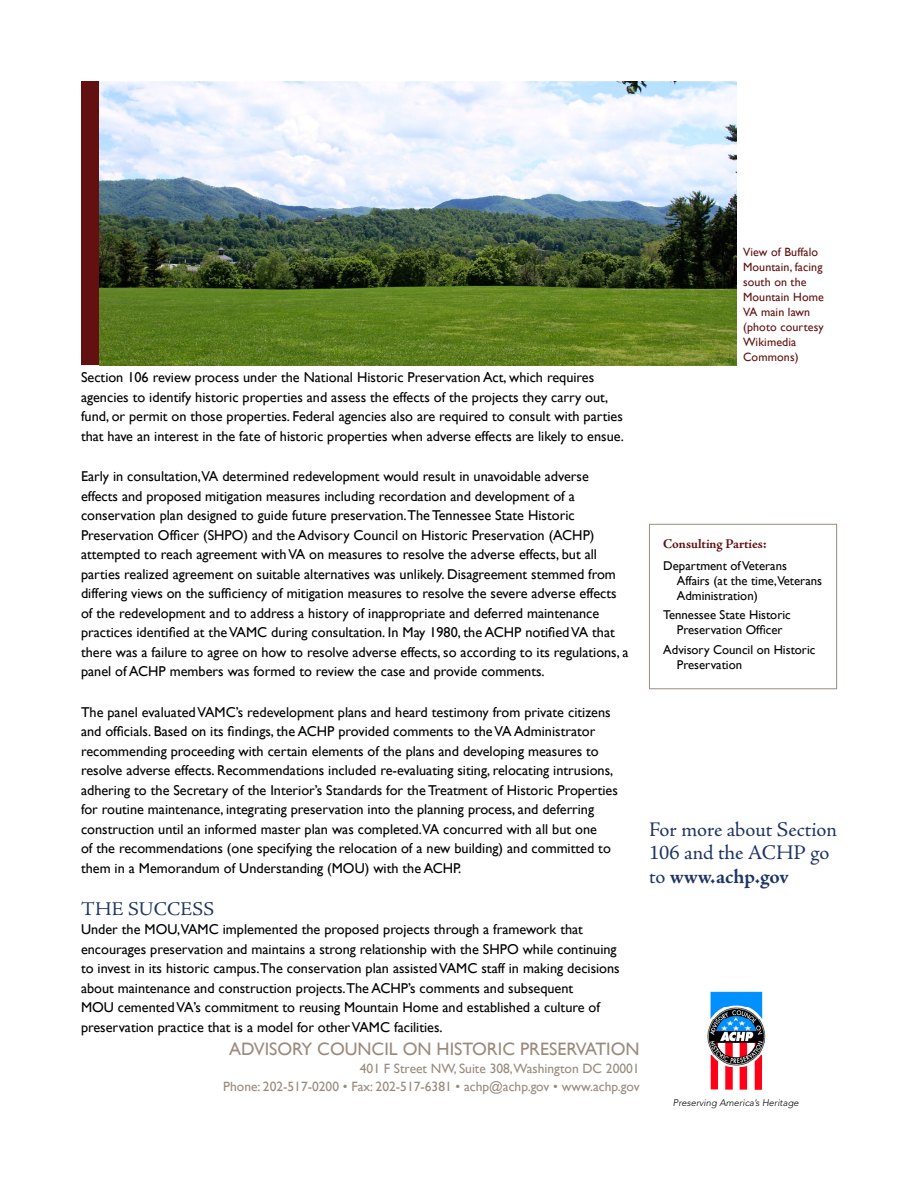
<style>
.page{position:relative;width:918px;height:1188px;background:#fff}
.page>*{position:absolute;margin:0;border:0;box-sizing:border-box;transform-origin:0 0}
.t1{font:20.85px/23.5px "Adobe Jenson Pro";letter-spacing:-.005em;color:#1e3564}
.t2{font:700 20.85px "Adobe Jenson Pro";letter-spacing:-.005em;color:#1e3564}
.t3{font:19.5px "Adobe Jenson Pro";letter-spacing:.015em;color:#1e3564}
.t4{font:18px "Gill Sans";color:#9a8b7d}
.t5{font:14.25px/19.5px "Gill Sans";color:#000}
.t6{font:13.5px/18px "Gill Sans";color:#9a8b7d;text-align:right}
.t7{font:700 13.5px "Adobe Jenson Pro";letter-spacing:-.005em;color:#621010}
.t8{font:12.75px/15px "Gill Sans";color:#000}
.t9{font:12px/15px "Gill Sans";letter-spacing:.01em;color:#621010}
.t10{font:italic 300 9.45px "Avenir";color:#000}
.s1{font-weight:400}
</style>
<div class="page">
<img style="left:707px;top:991px;width:59px;height:99px">
<img style="left:99px;top:82px;width:637px;height:283px">
<div style="left:81px;top:81px;width:18px;height:284px;background:#621010"></div>
<div style="left:649px;top:524px;width:188px;height:165px;border:1px solid #9a8b7d"></div>
<p class="t5" style="left:81px;top:368px;width:545px">Section 106 review process under the National Historic Preservation Act, which requires agencies to identify historic properties and assess the effects of the projects they carry out, fund, or permit on those properties. Federal agencies also are required to consult with parties that have an interest in the fate of historic properties when adverse effects are likely to ensue.</p>
<p class="t5" style="left:81px;top:467px;width:549px">Early in consultation,VA determined redevelopment would result in unavoidable adverse effects and proposed mitigation measures including recordation and development of a conservation plan designed to guide future preservation.The Tennessee State Historic Preservation Officer (SHPO) and the Advisory Council on Historic Preservation (ACHP) attempted to reach agreement with VA on measures to resolve the adverse effects, but all parties realized agreement on suitable alternatives was unlikely. Disagreement stemmed from differing views on the sufficiency of mitigation measures to resolve the severe adverse effects of the redevelopment and to address a history of inappropriate and deferred maintenance practices identified at the VAMC during consultation. In May 1980, the ACHP notified VA that there was a failure to agree on how to resolve adverse effects, so according to its regulations, a panel of ACHP members was formed to review the case and provide comments.</p>
<p class="t5" style="left:81px;top:703px;width:538px">The panel evaluated VAMC’s redevelopment plans and heard testimony from private citizens and officials. Based on its findings, the ACHP provided comments to the VA Administrator recommending proceeding with certain elements of the plans and developing measures to resolve adverse effects. Recommendations included re-evaluating siting, relocating intrusions, adhering to the Secretary of the Interior’s Standards for the Treatment of Historic Properties for routine maintenance, integrating preservation into the planning process, and deferring construction until an informed master plan was completed.VA concurred with all but one<br>of the recommendations (one specifying the relocation of a new building) and committed to them in a Memorandum of Understanding (MOU) with the ACHP.</p>
<h2 class="t3" style="left:81px;top:898px;width:135px">the success</h2>
<p class="t5" style="left:81px;top:920px;width:540px">Under the MOU,VAMC implemented the proposed projects through a framework that encourages preservation and maintains a strong relationship with the SHPO while continuing to invest in its historic campus.The conservation plan assisted VAMC staff in making decisions about maintenance and construction projects.The ACHP’s comments and subsequent<br>MOU cemented VA’s commitment to reusing Mountain Home and established a culture of preservation practice that is a model for other VAMC facilities.</p>
<p class="t4" style="left:229px;top:1038px;width:412px">ADVISORY COUNCIL ON HISTORIC PRESERVATION</p>
<p class="t6" style="left:223px;top:1059px;width:418px">401 F Street NW, Suite 308,Washington DC 20001<br>Phone: 202-517-0200 • Fax: 202-517-6381 • achp@achp.gov • www.achp.gov</p>
<p class="t9" style="left:743px;top:245px;width:82px">View of Buffalo<br>Mountain, facing south on the<br>Mountain Home<br>VA main lawn (photo courtesy<br>Wikimedia<br>Commons)</p>
<p class="t7" style="left:663px;top:536px;width:105px">Consulting Parties:</p>
<p class="t8" style="left:677px;top:558px;width:147px;text-indent:-14px">Department of Veterans<br>Affairs (at the time,Veterans<br>Administration)</p>
<p class="t8" style="left:663px;top:608px;width:129px;text-align:center">Tennessee State Historic<br>Preservation Officer</p>
<p class="t8" style="left:677px;top:643px;width:140px;text-indent:-14px">Advisory Council on Historic<br>Preservation</p>
<h1 class="t1" style="left:649px;top:818px;width:189px">For more about Section<br>106 and the ACHP</h1>
<h1 class="t1" style="left:811px;top:842px;width:20px">go</h1>
<h1 class="t2" style="left:649px;top:865px;width:141px"><span class="s1">to</span> www.achp.gov</h1>
<p class="t10" style="left:673px;top:1098px;width:127px">Preserving America’s Heritage</p>
</div>
